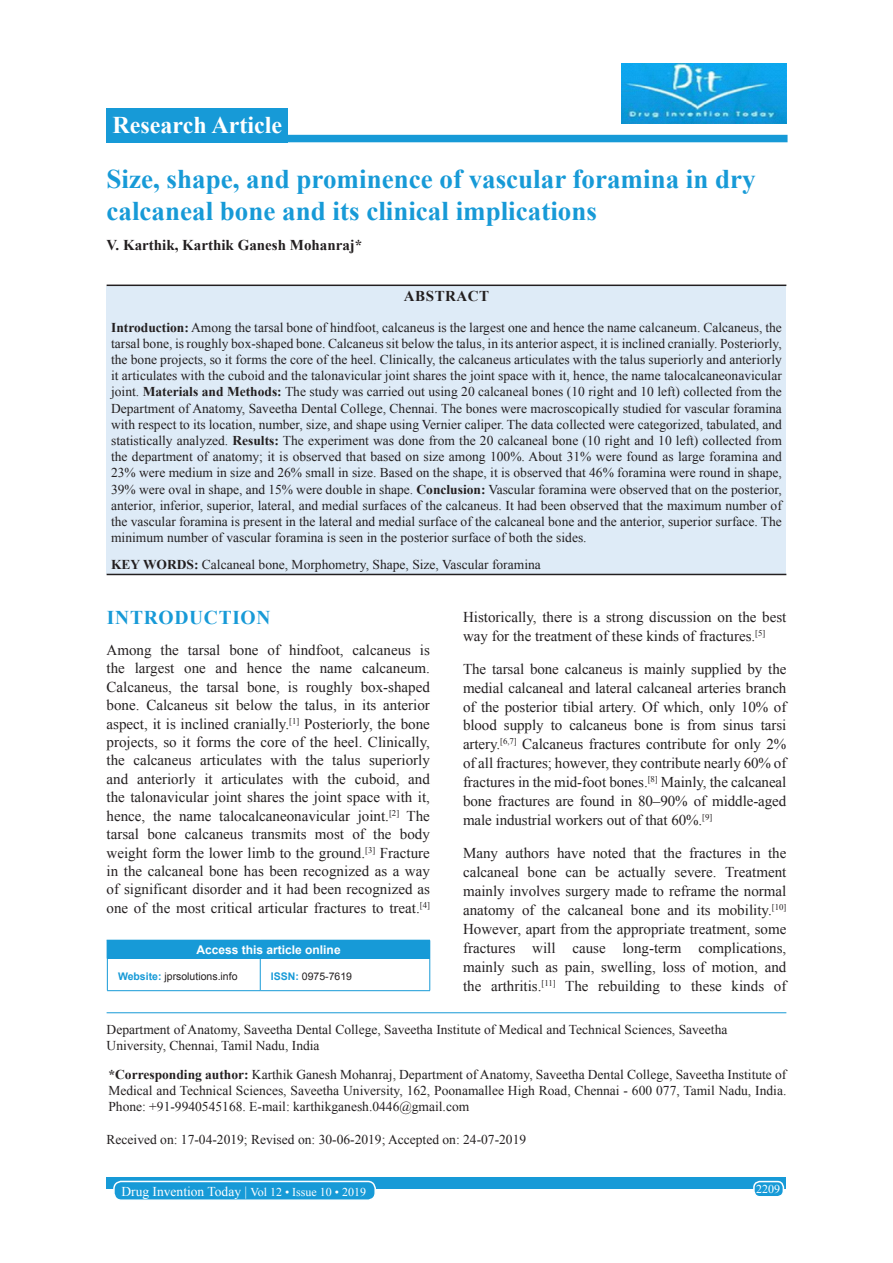
<style>
.page{position:relative;width:893px;height:1263px;background:#fff}
.page>*{position:absolute;margin:0;border:0;box-sizing:border-box;transform-origin:0 0}
.AT{font:700 27px/32.4px "Times New Roman";color:#179ad7}
.AH{font:700 24px "Times New Roman";color:#fff}
.t1{font:700 19.5px "Times New Roman";letter-spacing:.035em;color:#179ad7}
.TX{font:15px/18.9px "Times New Roman";color:#231f20;text-align:justify}
.AU{font:700 15px "Times New Roman";color:#231f20}
.ABSH{font:700 15px "Times New Roman";letter-spacing:.035em;color:#231f20}
.ABS{font:13.5px/16.2px "Times New Roman";color:#231f20;text-align:justify}
.ADD{font:13.5px/16.2px "Times New Roman";color:#231f20;text-align:justify}
.AFF{font:13.5px/16.2px "Times New Roman";color:#231f20}
.HIS{font:13.5px "Times New Roman";color:#231f20}
.KWD{font:13.5px "Times New Roman";color:#231f20}
.RF{font:13.5px "Times New Roman";color:#fff}
.ATAO{font:700 12px "Arial";color:#fff}
.RF-2{font:12px "Times New Roman";color:#fff}
.WEBSITE{font:10.5px "Arial";color:#231f20}
.s1{font-weight:700}
.s2{font-weight:700;color:#179ad7}
.s3{font-size:12px}
</style>
<div class="page">
<div style="left:106px;top:1177px;width:680px;height:12px;background:#179ad7"></div>
<div style="left:753px;top:1181px;width:30px;height:15px;background:#179ad7;border-radius:6px"></div>
<div style="left:752px;top:1180px;width:31px;height:17px;border:2px solid #fff;border-radius:6px"></div>
<div style="left:114px;top:1181px;width:261px;height:19px;background:#179ad7;border-radius:7px"></div>
<div style="left:113px;top:1180px;width:263px;height:21px;border:2px solid #fff;border-radius:7px"></div>
<div style="left:106px;top:108px;width:182px;height:34px;background:#179ad7"></div>
<div style="left:265px;top:135px;width:522px;height:7px;background:#179ad7"></div>
<img style="left:621px;top:63px;width:164px;height:60px">
<div style="left:106px;top:286px;width:680px;height:288px;background:#deebf7"></div>
<hr style="left:106px;top:284px;width:680px;height:2px;background:#231f20">
<hr style="left:106px;top:574px;width:680px;height:1px;background:#231f20">
<div style="left:107px;top:940px;width:322px;height:18px;background:#179ad7"></div>
<svg style="left:106px;top:941px;width:1px;height:17px"></svg>
<hr style="left:106px;top:940px;width:154px;height:1px;background:#179ad7">
<svg style="left:429px;top:940px;width:1px;height:18px"></svg>
<hr style="left:107px;top:958px;width:1px;height:32px;background:#179ad7">
<hr style="left:107px;top:990px;width:153px;height:1px;background:#179ad7">
<hr style="left:260px;top:958px;width:1px;height:32px;background:#179ad7">
<hr style="left:429px;top:958px;width:1px;height:32px;background:#179ad7">
<hr style="left:260px;top:990px;width:170px;height:1px;background:#179ad7">
<hr style="left:106px;top:1012px;width:680px;height:1px;background:#179ad7">
<p class="AH" style="left:112px;top:108px;width:171px">Research Article</p>
<p class="AT" style="left:106px;top:162px;width:650px">Size, shape, and prominence of vascular foramina in dry calcaneal bone and its clinical implications</p>
<p class="AU" style="left:106px;top:234px;width:257px">V. Karthik, Karthik Ganesh Mohanraj*</p>
<p class="ABSH" style="left:403px;top:285px;width:87px">ABSTRACT</p>
<p class="ABS" style="left:111px;top:318px;width:672px"><span class="s1">Introduction:</span> Among the tarsal bone of hindfoot, calcaneus is the largest one and hence the name calcaneum. Calcaneus, the tarsal bone, is roughly box-shaped bone. Calcaneus sit below the talus, in its anterior aspect, it is inclined cranially. Posteriorly, the bone projects, so it forms the core of the heel. Clinically, the calcaneus articulates with the talus superiorly and anteriorly it articulates with the cuboid and the talonavicular joint shares the joint space with it, hence, the name talocalcaneonavicular joint. <span class="s1">Materials and Methods:</span> The study was carried out using 20 calcaneal bones (10 right and 10 left) collected from the Department of Anatomy, Saveetha Dental College, Chennai. The bones were macroscopically studied for vascular foramina with respect to its location, number, size, and shape using Vernier caliper. The data collected were categorized, tabulated, and statistically analyzed. <span class="s1">Results:</span> The experiment was done from the 20 calcaneal bone (10 right and 10 left) collected from the department of anatomy; it is observed that based on size among 100%. About 31% were found as large foramina and 23% were medium in size and 26% small in size. Based on the shape, it is observed that 46% foramina were round in shape, 39% were oval in shape, and 15% were double in shape. <span class="s1">Conclusion:</span> Vascular foramina were observed that on the posterior, anterior, inferior, superior, lateral, and medial surfaces of the calcaneus. It had been observed that the maximum number of the vascular foramina is present in the lateral and medial surface of the calcaneal bone and the anterior, superior surface. The minimum number of vascular foramina is seen in the posterior surface of both the sides.</p>
<p class="KWD" style="left:111px;top:555px;width:431px"><span class="s1">KEY WORDS:</span> Calcaneal bone, Morphometry, Shape, Size, Vascular foramina</p>
<h1 class="t1" style="left:107px;top:604px;width:165px">INTRODUCTION</h1>
<p class="TX" style="left:106px;top:640px;width:325px;line-height:18.5px">Among the tarsal bone of hindfoot, calcaneus is the largest one and hence the name calcaneum.<br>Calcaneus, the tarsal bone, is roughly box-shaped bone. Calcaneus sit below the talus, in its anterior aspect, it is inclined cranially.<sup>[1]</sup> Posteriorly, the bone projects, so it forms the core of the heel. Clinically, the calcaneus articulates with the talus superiorly and anteriorly it articulates with the cuboid, and the talonavicular joint shares the joint space with it, hence, the name talocalcaneonavicular joint.<sup>[2]</sup> The tarsal bone calcaneus transmits most of the body weight form the lower limb to the ground.<sup>[3]</sup> Fracture in the calcaneal bone has been recognized as a way of significant disorder and it had been recognized as one of the most critical articular fractures to treat.<sup>[4]</sup></p>
<p class="ATAO" style="left:196px;top:941px;width:146px">Access this article online</p>
<p class="WEBSITE" style="left:118px;top:969px;width:121px"><span class="s2">Website:</span> jprsolutions.info</p>
<p class="WEBSITE" style="left:271px;top:969px;width:83px"><span class="s2">ISSN:</span> 0975-7619</p>
<p class="TX" style="left:463px;top:606px;width:325px">Historically, there is a strong discussion on the best way for the treatment of these kinds of fractures.<sup>[5]</sup></p>
<p class="TX" style="left:463px;top:658px;width:325px">The tarsal bone calcaneus is mainly supplied by the medial calcaneal and lateral calcaneal arteries branch of the posterior tibial artery. Of which, only 10% of blood supply to calcaneus bone is from sinus tarsi artery.<sup>[6,7]</sup> Calcaneus fractures contribute for only 2% of all fractures; however, they contribute nearly 60% of fractures in the mid-foot bones.<sup>[8]</sup> Mainly, the calcaneal bone fractures are found in 80–90% of middle-aged male industrial workers out of that 60%.<sup>[9]</sup></p>
<p class="TX" style="left:463px;top:843px;width:325px">Many authors have noted that the fractures in the calcaneal bone can be actually severe. Treatment mainly involves surgery made to reframe the normal anatomy of the calcaneal bone and its mobility.<sup>[10] </sup>However, apart from the appropriate treatment, some fractures will cause long-term complications, mainly such as pain, swelling, loss of motion, and the arthritis.<sup>[11]</sup> The rebuilding to these kinds of</p>
<p class="AFF" style="left:106px;top:1021px;width:622px">Department of Anatomy, Saveetha Dental College, Saveetha Institute of Medical and Technical Sciences, Saveetha<br>University, Chennai, Tamil Nadu, India</p>
<p class="ADD" style="left:108px;top:1065px;width:679px"><span class="s1">*Corresponding author:</span> Karthik Ganesh Mohanraj, Department of Anatomy, Saveetha Dental College, Saveetha Institute of Medical and Technical Sciences, Saveetha University, 162, Poonamallee High Road, Chennai - 600 077, Tamil Nadu, India.<br>Phone: +91-9940545168. E-mail: karthikganesh.0446@gmail.com</p>
<p class="HIS" style="left:106px;top:1129px;width:421px">Received on: 17-04-2019; Revised on: 30-06-2019; Accepted on: 24-07-2019</p>
<p class="RF" style="left:121px;top:1181px;width:246px">Drug Invention Today | <span class="s3">Vol 12 • Issue 10 • 2019</span></p>
<p class="RF-2" style="left:755px;top:1180px;width:25px">2209</p>
</div>
